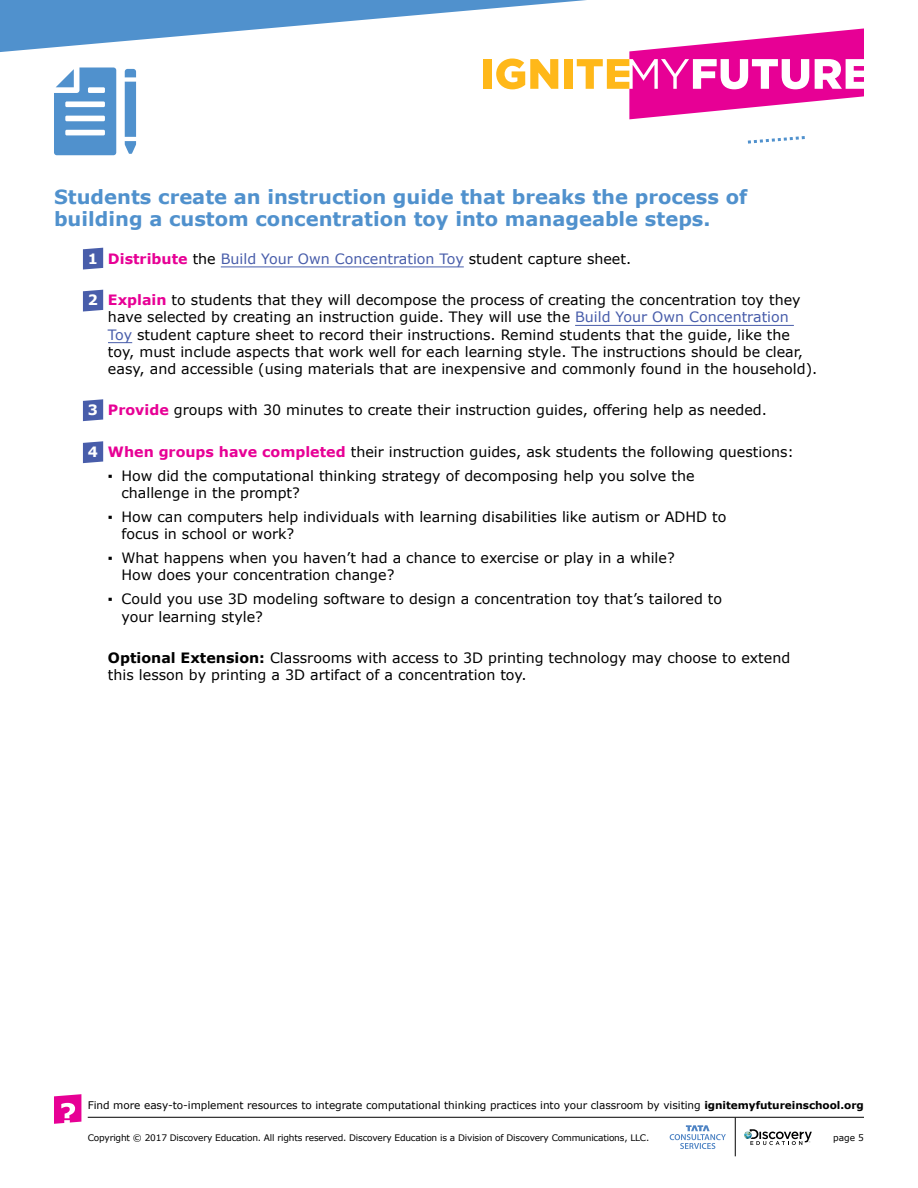
<style>
.page{position:relative;width:918px;height:1188px;background:#fff}
.page>*{position:absolute;margin:0;border:0;box-sizing:border-box;transform-origin:0 0}
.t1{font:700 19.5px/22.5px "Verdana";color:#5091cd}
.t2{font:14.25px/17.2px "Verdana";color:#000}
.t3{font:14.25px "Verdana";color:#485daa}
.t4{font:10.5px "Verdana";letter-spacing:-.005em;color:#000}
.t5{font:9px "Verdana";letter-spacing:-.02em;color:#000}
.s1{font-weight:700;color:#fff}
.s2{font-weight:700;color:#e70095}
.s3{color:#000}
.s4{color:#485daa}
.s5{font-weight:700}
</style>
<div class="page">
<svg style="left:670px;top:1125px;width:56px;height:24px"></svg>
<svg style="left:744px;top:1129px;width:68px;height:16px"></svg>
<hr style="left:735px;top:1118px;width:1px;height:38px;background:#000">
<hr style="left:88px;top:1117px;width:776px;height:1px;background:#000">
<svg style="left:54px;top:1094px;width:27px;height:30px"></svg>
<svg style="left:83px;top:248px;width:20px;height:22px"></svg>
<svg style="left:83px;top:399px;width:20px;height:22px"></svg>
<svg style="left:83px;top:290px;width:20px;height:22px"></svg>
<svg style="left:83px;top:441px;width:20px;height:22px"></svg>
<hr style="left:221px;top:267px;width:243px;height:1px;background:#485daa">
<hr style="left:575px;top:325px;width:219px;height:1px;background:#485daa">
<svg style="left:108px;top:342px;width:24px;height:1px"></svg>
<svg style="left:0;top:0;width:864px;height:155px"></svg>
<h1 class="t1" style="left:54px;top:186px;width:695px">Students create an instruction guide that breaks the process of building a custom concentration toy into manageable steps.</h1>
<p class="t3" style="left:88px;top:250px;width:545px"><span class="s1">1</span> <span class="s2">Distribute</span> <span class="s3">the</span> Build Your Own Concentration Toy <span class="s3">student capture sheet.</span></p>
<p class="t2" style="left:108px;top:292px;width:711px;text-indent:-20px"><span class="s1">2</span> <span class="s2">Explain</span> to students that they will decompose the process of creating the concentration toy they have selected by creating an instruction guide. They will use the <span class="s4">Build Your Own Concentration<br>Toy</span> student capture sheet to record their instructions. Remind students that the guide, like the toy, must include aspects that work well for each learning style. The instructions should be clear, easy, and accessible (using materials that are inexpensive and commonly found in the household).</p>
<p class="t2" style="left:88px;top:402px;width:681px"><span class="s1">3</span> <span class="s2">Provide</span> groups with 30 minutes to create their instruction guides, offering help as needed.</p>
<p class="t2" style="left:88px;top:443px;width:708px"><span class="s1">4</span> <span class="s2">When groups have completed</span> their instruction guides, ask students the following questions:</p>
<p class="t2" style="left:121px;top:467px;width:575px;text-indent:-13px">▪ How did the computational thinking strategy of decomposing help you solve the challenge in the prompt?</p>
<p class="t2" style="left:121px;top:508px;width:607px;text-indent:-13px">▪ How can computers help individuals with learning disabilities like autism or ADHD to focus in school or work?</p>
<p class="t2" style="left:121px;top:550px;width:555px;text-indent:-13px">▪ What happens when you haven’t had a chance to exercise or play in a while?<br>How does your concentration change?</p>
<p class="t2" style="left:121px;top:591px;width:602px;text-indent:-13px">▪ Could you use 3D modeling software to design a concentration toy that’s tailored to your learning style?</p>
<p class="t2" style="left:108px;top:649px;width:684px;text-indent:-20px"><span class="s1">5</span> <span class="s5">Optional Extension:</span> Classrooms with access to 3D printing technology may choose to extend this lesson by printing a 3D artifact of a concentration toy.</p>
<p class="t4" style="left:88px;top:1099px;width:778px">Find more easy-to-implement resources to integrate computational thinking practices into your classroom by visiting <span class="s5">ignitemyfutureinschool.org</span></p>
<p class="t5" style="left:88px;top:1132px;width:563px">Copyright © 2017 Discovery Education. All rights reserved. Discovery Education is a Division of Discovery Communications, LLC.</p>
<p class="t5" style="left:833px;top:1132px;width:32px">page 5</p>
</div>
